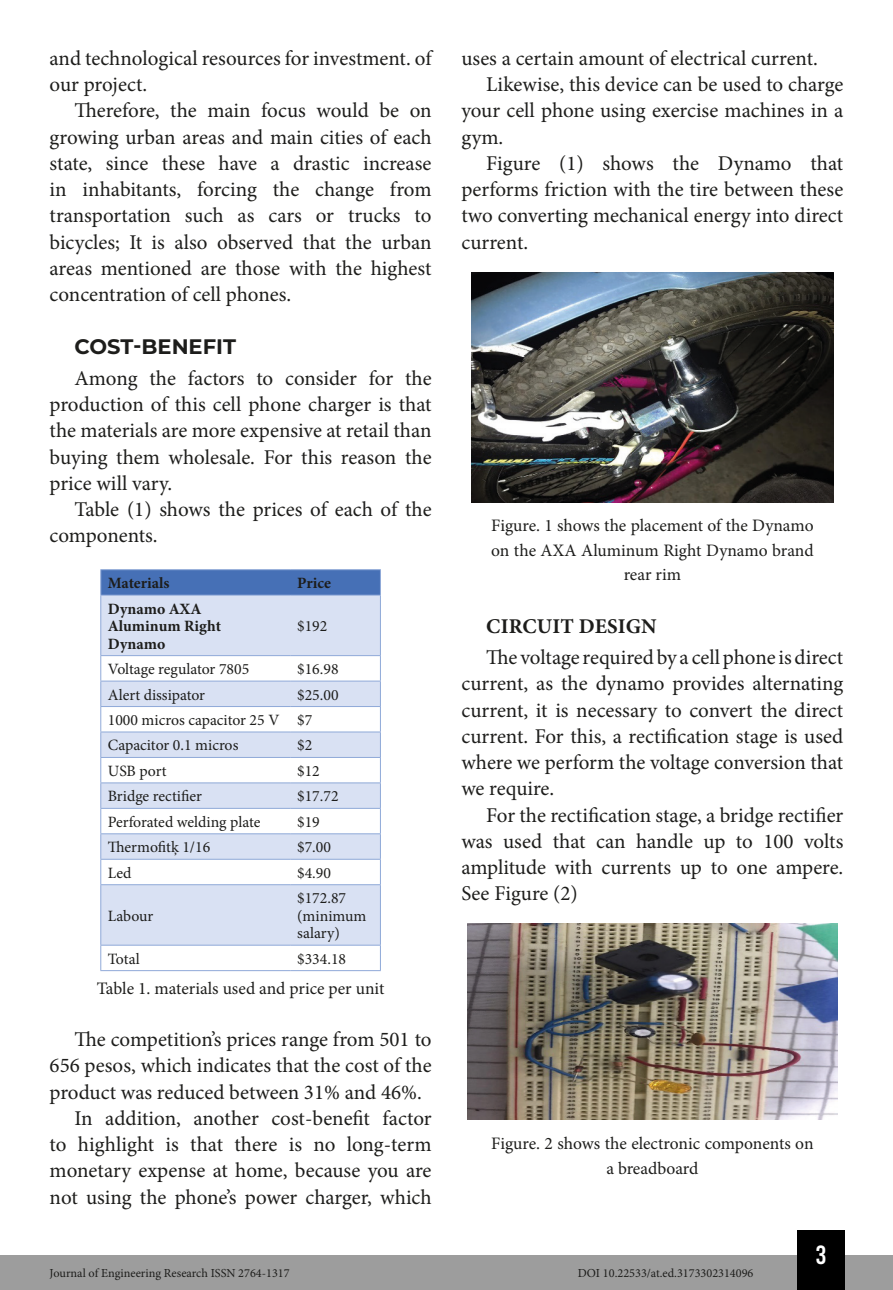
<style>
.page{position:relative;width:893px;height:1290px;background:#fff}
.page>*{position:absolute;margin:0;border:0;box-sizing:border-box;transform-origin:0 0}
.t1{font:26.25px "Bebas Kai";color:#fff}
.t2{font:21px/26.2px "Minion Pro";color:#1d1d1b;text-align:justify}
.t3{font:700 21px "Minion Pro";letter-spacing:.01em;color:#1d1d1b}
.t4{font:700 21px "Montserrat";color:#1d1d1b}
.t5{font:17.5px/24.5px "Minion Pro";color:#1d1d1b;text-align:center}
.t6{font:15.75px/25.4px "Minion Pro";color:#1d1d1b}
.t7{font:700 15.75px/17.5px "Minion Pro";color:#1d1d1b}
.t8{font:12.25px "Minion Pro";color:#1d1d1b}
</style>
<div class="page">
<div style="left:0;top:1255px;width:893px;height:35px;background:#9d9d9d"></div>
<div style="left:797px;top:1230px;width:48px;height:60px;background:#000"></div>
<svg style="left:101px;top:596px;width:279px;height:349px;fill:#d9e1f3"></svg>
<svg style="left:100px;top:570px;width:281px;height:25px;background:#4871b7"></svg>
<hr style="left:100px;top:596px;width:1px;height:59px;background:#8fa9d8">
<hr style="left:380px;top:596px;width:1px;height:59px;background:#8fa9d8">
<svg style="left:100px;top:656px;width:1px;height:228px"></svg>
<svg style="left:380px;top:656px;width:1px;height:228px"></svg>
<hr style="left:100px;top:885px;width:1px;height:60px;background:#8fa9d8">
<hr style="left:380px;top:885px;width:1px;height:60px;background:#8fa9d8">
<svg style="left:100px;top:946px;width:1px;height:24px"></svg>
<hr style="left:100px;top:569px;width:190px;height:1px;background:#8fa9d8">
<hr style="left:290px;top:569px;width:91px;height:1px;background:#8fa9d8">
<hr style="left:100px;top:595px;width:190px;height:1px;background:#8fa9d8">
<hr style="left:290px;top:595px;width:91px;height:1px;background:#8fa9d8">
<hr style="left:100px;top:655px;width:190px;height:1px;background:#8fa9d8">
<hr style="left:290px;top:655px;width:91px;height:1px;background:#8fa9d8">
<hr style="left:100px;top:681px;width:190px;height:1px;background:#8fa9d8">
<hr style="left:290px;top:681px;width:91px;height:1px;background:#8fa9d8">
<hr style="left:100px;top:706px;width:190px;height:1px;background:#8fa9d8">
<hr style="left:290px;top:706px;width:91px;height:1px;background:#8fa9d8">
<hr style="left:100px;top:731px;width:190px;height:1px;background:#8fa9d8">
<hr style="left:290px;top:731px;width:91px;height:1px;background:#8fa9d8">
<hr style="left:100px;top:757px;width:190px;height:1px;background:#8fa9d8">
<hr style="left:290px;top:757px;width:91px;height:1px;background:#8fa9d8">
<hr style="left:100px;top:782px;width:190px;height:1px;background:#8fa9d8">
<hr style="left:290px;top:782px;width:91px;height:1px;background:#8fa9d8">
<hr style="left:100px;top:808px;width:190px;height:1px;background:#8fa9d8">
<hr style="left:290px;top:808px;width:91px;height:1px;background:#8fa9d8">
<hr style="left:100px;top:833px;width:190px;height:1px;background:#8fa9d8">
<hr style="left:290px;top:833px;width:91px;height:1px;background:#8fa9d8">
<hr style="left:100px;top:859px;width:190px;height:1px;background:#8fa9d8">
<hr style="left:290px;top:859px;width:91px;height:1px;background:#8fa9d8">
<hr style="left:100px;top:884px;width:190px;height:1px;background:#8fa9d8">
<hr style="left:290px;top:884px;width:91px;height:1px;background:#8fa9d8">
<hr style="left:100px;top:945px;width:190px;height:1px;background:#8fa9d8">
<hr style="left:290px;top:945px;width:91px;height:1px;background:#8fa9d8">
<hr style="left:100px;top:970px;width:190px;height:1px;background:#8fa9d8">
<hr style="left:290px;top:970px;width:91px;height:1px;background:#8fa9d8">
<svg style="left:380px;top:945px;width:1px;height:25px"></svg>
<img style="left:471px;top:272px;width:362px;height:230px">
<img style="left:468px;top:924px;width:369px;height:195px">
<p class="t2" style="left:50px;top:45px;width:383px">and technological resources for investment. of our project.</p>
<p class="t2" style="left:50px;top:98px;width:384px;text-indent:25px">Therefore, the main focus would be on growing urban areas and main cities of each state, since these have a drastic increase in inhabitants, forcing the change from transportation such as cars or trucks to bicycles; It is also observed that the urban areas mentioned are those with the highest concentration of cell phones.</p>
<p class="t4" style="left:74px;top:331px;width:163px">COST-BENEFIT</p>
<p class="t2" style="left:50px;top:365px;width:383px;text-indent:25px">Among the factors to consider for the production of this cell phone charger is that the materials are more expensive at retail than buying them wholesale. For this reason the price will vary.</p>
<p class="t2" style="left:50px;top:496px;width:384px;text-indent:25px">Table (1) shows the prices of each of the components.</p>
<p class="t7" style="left:108px;top:574px;width:63px">Materials</p>
<p class="t7" style="left:297px;top:574px;width:35px">Price</p>
<p class="t7" style="left:108px;top:600px;width:115px">Dynamo AXA<br>Aluminum Right<br>Dynamo</p>
<p class="t6" style="left:297px;top:613px;width:32px">$192</p>
<p class="t6" style="left:108px;top:656px;width:143px">Voltage regulator 7805</p>
<p class="t6" style="left:297px;top:656px;width:43px">$16.98</p>
<p class="t6" style="left:108px;top:682px;width:99px">Alert dissipator</p>
<p class="t6" style="left:108px;top:682px;width:232px;text-indent:189px">$25.00<br>1000 micros capacitor 25 V $7<br>Capacitor 0.1 micros</p>
<p class="t6" style="left:297px;top:733px;width:17px">$2</p>
<p class="t6" style="left:108px;top:758px;width:60px">USB port</p>
<p class="t6" style="left:297px;top:758px;width:24px">$12</p>
<p class="t6" style="left:108px;top:784px;width:96px">Bridge rectifier</p>
<p class="t6" style="left:297px;top:784px;width:43px">$17.72</p>
<p class="t6" style="left:108px;top:809px;width:154px">Perforated welding plate</p>
<p class="t6" style="left:297px;top:809px;width:24px">$19</p>
<p class="t6" style="left:108px;top:834px;width:104px">Thermofitķ 1/16</p>
<p class="t6" style="left:297px;top:834px;width:35px">$7.00</p>
<p class="t6" style="left:108px;top:860px;width:25px">Led</p>
<p class="t6" style="left:297px;top:860px;width:35px">$4.90</p>
<p class="t6" style="left:108px;top:903px;width:47px">Labour</p>
<p class="t6" style="left:297px;top:889px;width:71px;line-height:17.5px">$172.87 (minimum salary)</p>
<p class="t6" style="left:108px;top:946px;width:33px">Total</p>
<p class="t6" style="left:297px;top:946px;width:50px">$334.18</p>
<p class="t5" style="left:97px;top:976px;width:289px">Table 1. materials used and price per unit</p>
<p class="t2" style="left:74px;top:1026px;width:359px">The competition’s prices range from 501 to</p>
<p class="t2" style="left:50px;top:1052px;width:384px">656 pesos, which indicates that the cost of the</p>
<p class="t2" style="left:50px;top:1079px;width:374px">product was reduced between 31% and 46%.</p>
<p class="t2" style="left:74px;top:1105px;width:359px">In addition, another cost-benefit factor</p>
<p class="t2" style="left:50px;top:1131px;width:383px">to highlight is that there is no long-term</p>
<p class="t2" style="left:50px;top:1157px;width:383px">monetary expense at home, because you are</p>
<p class="t2" style="left:50px;top:1184px;width:383px">not using the phone’s power charger, which</p>
<p class="t2" style="left:461px;top:45px;width:358px">uses a certain amount of electrical current.</p>
<p class="t2" style="left:486px;top:71px;width:359px">Likewise, this device can be used to charge</p>
<p class="t2" style="left:461px;top:98px;width:384px">your cell phone using exercise machines in a</p>
<p class="t2" style="left:461px;top:124px;width:44px">gym.</p>
<p class="t2" style="left:486px;top:150px;width:359px">Figure (1) shows the Dynamo that</p>
<p class="t2" style="left:461px;top:176px;width:383px">performs friction with the tire between these</p>
<p class="t2" style="left:461px;top:203px;width:383px">two converting mechanical energy into direct</p>
<p class="t2" style="left:461px;top:229px;width:68px">current.</p>
<p class="t5" style="left:491px;top:514px;width:324px">Figure. 1 shows the placement of the Dynamo on the AXA Aluminum Right Dynamo brand rear rim</p>
<p class="t3" style="left:486px;top:611px;width:172px">CIRCUIT DESIGN</p>
<p class="t2" style="left:461px;top:644px;width:384px;text-indent:25px">The voltage required by a cell phone is direct current, as the dynamo provides alternating current, it is necessary to convert the direct current. For this, a rectification stage is used where we perform the voltage conversion that we require.</p>
<p class="t2" style="left:461px;top:802px;width:383px;text-indent:25px">For the rectification stage, a bridge rectifier was used that can handle up to 100 volts amplitude with currents up to one ampere.<br>See Figure (2)</p>
<p class="t5" style="left:491px;top:1131px;width:324px">Figure. 2 shows the electronic components on a breadboard</p>
<p class="t1" style="left:816px;top:1241px;width:12px">3</p>
<p class="t8" style="left:50px;top:1265px;width:242px">Journal of Engineering Research ISSN 2764-1317</p>
<p class="t8" style="left:578px;top:1265px;width:177px">DOI 10.22533/at.ed.3173302314096</p>
</div>
